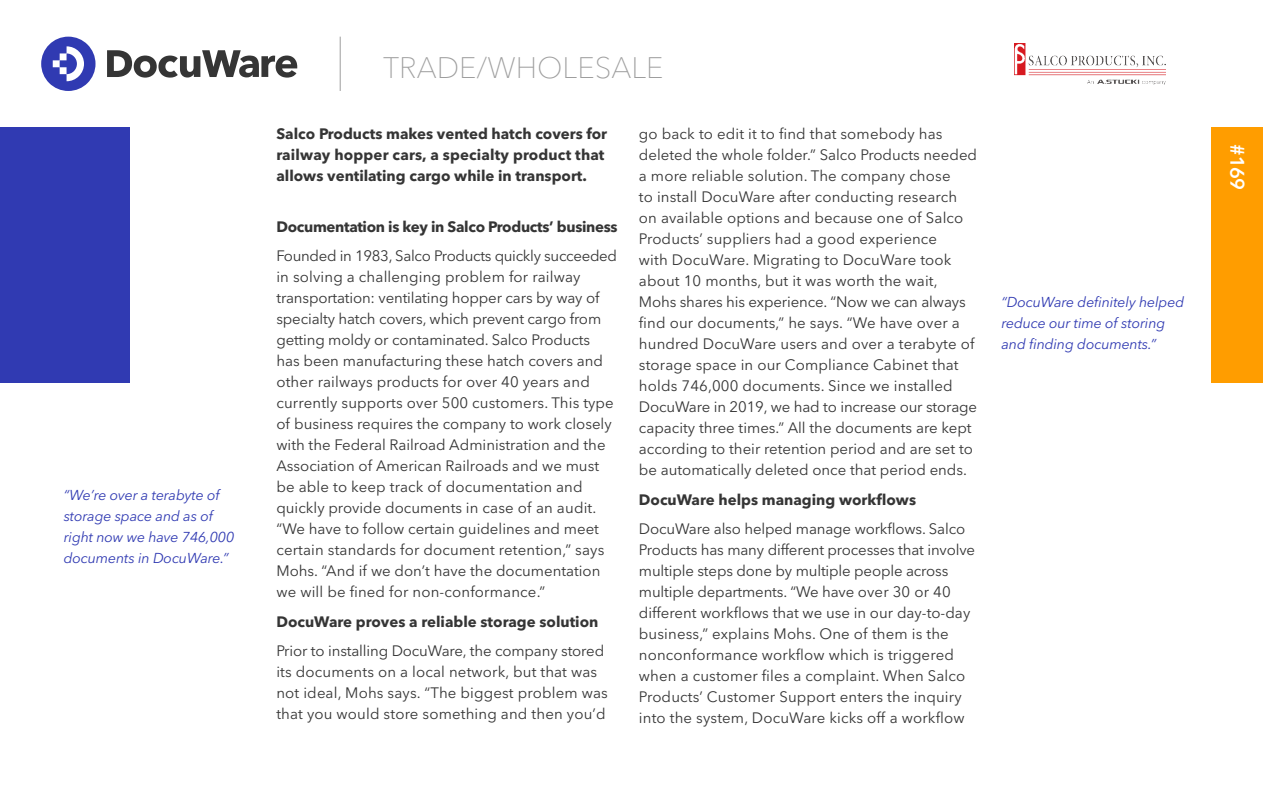
<style>
.page{position:relative;width:1263px;height:787px;background:#fff}
.page>*{position:absolute;margin:0;border:0;box-sizing:border-box;transform-origin:0 0}
.t1{font:100 29.4px "Avenir Next LT Pro";color:#9e9e9e}
.t2{font:600 19.5px "Avenir Next LT Pro";color:#fff}
.t3{font:15px/21px "Avenir Next LT Pro";color:#353535}
.t4{font:700 15px/21px "Avenir Next LT Pro";color:#353535}
.t5{font:700 15px "Avenir Next LT Pro";letter-spacing:-.02em;color:#353535}
.t6{font:italic 14.25px/21px "Avenir Next LT Pro";letter-spacing:-.01em;color:#303ab2}
</style>
<div class="page">
<svg style="left:41px;top:37px;width:55px;height:54px"></svg>
<svg style="left:107px;top:50px;width:190px;height:28px"></svg>
<hr style="left:340px;top:37px;width:1px;height:54px;background:#9e9e9e">
<div style="left:1212px;top:128px;width:51px;height:255px;background:#ff9d00"></div>
<div style="left:0;top:128px;width:130px;height:255px;background:#303ab2"></div>
<img style="left:1014px;top:43px;width:151px;height:41px">
<p class="t6" style="left:64px;top:484px;width:172px">“We’re over a terabyte of storage space and as of right now we have 746,000 documents in DocuWare.”</p>
<h1 class="t1" style="left:383px;top:50px;width:282px">TRADE/WHOLESALE</h1>
<p class="t4" style="left:276px;top:123px;width:332px">Salco Products makes vented hatch covers for railway hopper cars, a specialty product that allows ventilating cargo while in transport.</p>
<p class="t5" style="left:276px;top:217px;width:343px">Documentation is key in Salco Products’ business</p>
<p class="t3" style="left:276px;top:245px;width:342px">Founded in 1983, Salco Products quickly succeeded in solving a challenging problem for railway transportation: ventilating hopper cars by way of specialty hatch covers, which prevent cargo from getting moldy or contaminated. Salco Products has been manufacturing these hatch covers and other railways products for over 40 years and currently supports over 500 customers. This type of business requires the company to work closely with the Federal Railroad Administration and the Association of American Railroads and we must be able to keep track of documentation and quickly provide documents in case of an audit. “We have to follow certain guidelines and meet certain standards for document retention,” says Mohs. “And if we don’t have the documentation we will be fined for non-conformance.”</p>
<p class="t4" style="left:276px;top:611px;width:323px">DocuWare proves a reliable storage solution</p>
<p class="t3" style="left:276px;top:640px;width:333px">Prior to installing DocuWare, the company stored its documents on a local network, but that was not ideal, Mohs says. “The biggest problem was that you would store something and then you’d</p>
<p class="t3" style="left:639px;top:123px;width:340px">go back to edit it to find that somebody has deleted the whole folder.” Salco Products needed a more reliable solution. The company chose<br>to install DocuWare after conducting research on available options and because one of Salco Products’ suppliers had a good experience<br>with DocuWare. Migrating to DocuWare took about 10 months, but it was worth the wait, Mohs shares his experience. “Now we can always find our documents,” he says. “We have over a hundred DocuWare users and over a terabyte of storage space in our Compliance Cabinet that holds 746,000 documents. Since we installed DocuWare in 2019, we had to increase our storage capacity three times.” All the documents are kept according to their retention period and are set to be automatically deleted once that period ends.</p>
<p class="t4" style="left:639px;top:489px;width:279px">DocuWare helps managing workflows</p>
<p class="t3" style="left:639px;top:518px;width:338px">DocuWare also helped manage workflows. Salco Products has many different processes that involve multiple steps done by multiple people across multiple departments. “We have over 30 or 40 different workflows that we use in our day-to-day business,” explains Mohs. One of them is the nonconformance workflow which is triggered when a customer files a complaint. When Salco Products’ Customer Support enters the inquiry into the system, DocuWare kicks off a workflow</p>
<p class="t6" style="left:1001px;top:291px;width:184px">“DocuWare definitely helped reduce our time of storing and finding documents.”</p>
<h2 class="t2" style="left:1249px;top:144px;width:47px;rotate:90deg">#169</h2>
</div>
